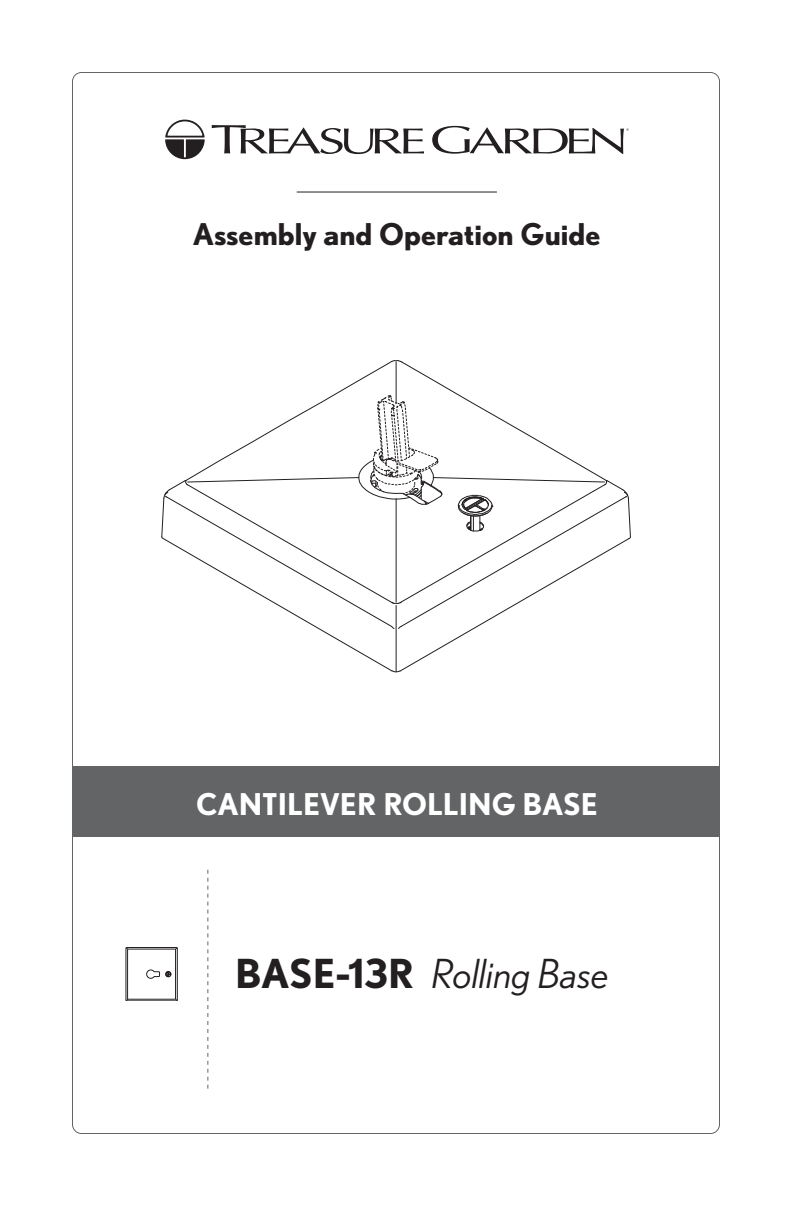
<style>
.page{position:relative;width:792px;height:1224px;background:#fff}
.page>*{position:absolute;margin:0;border:0;box-sizing:border-box;transform-origin:0 0}
.t1{font:italic 40px "Nobel";color:#231f20}
.t2{font:700 30px "Nobel";color:#231f20}
.t3{font:700 30px "Nobel";color:#fff}
.s1{font-weight:700;font-style:normal}
</style>
<div class="page">
<div style="left:73px;top:766px;width:646px;height:71px;background:#636466"></div>
<svg style="left:165px;top:120px;width:40px;height:39px"></svg>
<svg style="left:212px;top:125px;width:417px;height:29px"></svg>
<svg style="left:207px;top:870px;width:1px;height:219px"></svg>
<hr style="left:297px;top:192px;width:200px;height:1px;background:#231f20">
<svg style="left:162px;top:360px;width:469px;height:312px"></svg>
<svg style="left:146px;top:970px;width:14px;height:8px"></svg>
<div style="left:126px;top:947px;width:51px;height:54px;border:1px solid #231f20"></div>
<svg style="left:166px;top:971px;width:5px;height:6px"></svg>
<div style="left:127px;top:949px;width:49px;height:50px;border:1px solid #231f20"></div>
<p class="t2" style="left:193px;top:217px;width:409px">Assembly and Operation Guide</p>
<p class="t3" style="left:196px;top:787px;width:403px">CANTILEVER ROLLING BASE</p>
<h1 class="t1" style="left:235px;top:951px;width:376px"><span class="s1">BASE-13R</span> Rolling Base</h1>
</div>
